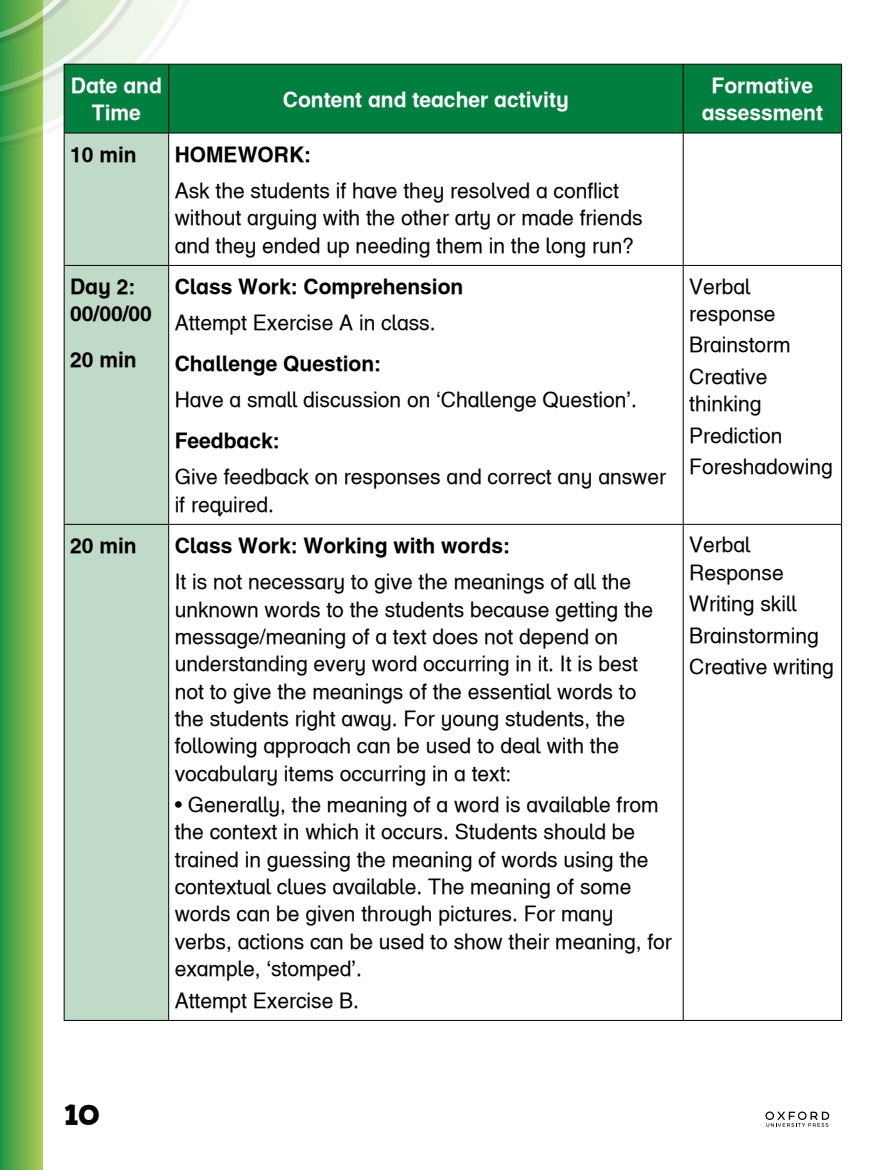
<style>
.page{position:relative;width:893px;height:1170px;background:#fff}
.page>*{position:absolute;margin:0;border:0;box-sizing:border-box;transform-origin:0 0}
.t1{font:700 30.75px "Billy";color:#000}
.t2{font:21px/27.3px "Helvetica Infant OUP";color:#000}
.t3{font:21px/27.3px "Helvetica Infant OUP Bold";color:#000}
.t4{font:21px/27.3px "Helvetica Infant OUP Bold";color:#fff;text-align:center}
</style>
<div class="page">
<div style="left:0;top:0;width:43px;height:1169px;background:linear-gradient(to right,#249343,#b1ce55)"></div>
<svg style="left:0;top:63px;width:241px;height:115px"></svg>
<svg style="left:0;top:0;width:184px;height:122px;background:#bad9ae"></svg>
<div style="left:65px;top:65px;width:776px;height:68px;background:#007f3e"></div>
<div style="left:65px;top:134px;width:103px;height:885px;background:#c0dac8"></div>
<hr style="left:64px;top:133px;width:1px;height:132px;background:#000">
<hr style="left:168px;top:133px;width:1px;height:132px;background:#000">
<hr style="left:683px;top:133px;width:1px;height:132px;background:#000">
<hr style="left:841px;top:133px;width:1px;height:132px;background:#000">
<hr style="left:64px;top:64px;width:105px;height:1px;background:#000">
<hr style="left:64px;top:65px;width:1px;height:68px;background:#000">
<hr style="left:169px;top:64px;width:514px;height:1px;background:#000">
<hr style="left:168px;top:65px;width:1px;height:68px;background:#000">
<hr style="left:683px;top:64px;width:159px;height:1px;background:#000">
<hr style="left:683px;top:65px;width:1px;height:68px;background:#000">
<hr style="left:841px;top:65px;width:1px;height:68px;background:#000">
<hr style="left:64px;top:133px;width:105px;height:1px;background:#000">
<hr style="left:169px;top:133px;width:514px;height:1px;background:#000">
<hr style="left:683px;top:133px;width:159px;height:1px;background:#000">
<hr style="left:64px;top:265px;width:105px;height:1px;background:#000">
<hr style="left:64px;top:266px;width:1px;height:258px;background:#000">
<hr style="left:169px;top:265px;width:514px;height:1px;background:#000">
<hr style="left:168px;top:266px;width:1px;height:258px;background:#000">
<hr style="left:683px;top:265px;width:159px;height:1px;background:#000">
<hr style="left:683px;top:266px;width:1px;height:258px;background:#000">
<hr style="left:841px;top:266px;width:1px;height:258px;background:#000">
<hr style="left:64px;top:524px;width:105px;height:1px;background:#000">
<hr style="left:64px;top:524px;width:1px;height:495px;background:#000">
<hr style="left:169px;top:524px;width:514px;height:1px;background:#000">
<hr style="left:168px;top:524px;width:1px;height:495px;background:#000">
<hr style="left:683px;top:524px;width:159px;height:1px;background:#000">
<hr style="left:683px;top:524px;width:1px;height:495px;background:#000">
<hr style="left:841px;top:524px;width:1px;height:495px;background:#000">
<hr style="left:64px;top:1019px;width:105px;height:1px;background:#000">
<hr style="left:169px;top:1019px;width:514px;height:1px;background:#000">
<hr style="left:683px;top:1019px;width:159px;height:1px;background:#000">
<svg style="left:765px;top:1111px;width:64px;height:15px"></svg>
<p class="t4" style="left:71px;top:72px;width:92px">Date and<br>Time</p>
<p class="t4" style="left:283px;top:85px;width:287px">Content and teacher activity</p>
<p class="t3" style="left:70px;top:140px;width:68px">10 min</p>
<p class="t3" style="left:175px;top:140px;width:138px">HOMEWORK:</p>
<p class="t2" style="left:175px;top:177px;width:470px">Ask the students if have they resolved a conflict without arguing with the other arty or made friends and they ended up needing them in the long run?</p>
<p class="t3" style="left:70px;top:273px;width:83px">Day 2:<br>00/00/00</p>
<p class="t3" style="left:70px;top:345px;width:68px">20 min</p>
<p class="t3" style="left:175px;top:273px;width:290px">Class Work: Comprehension</p>
<p class="t2" style="left:175px;top:309px;width:262px">Attempt Exercise A in class.</p>
<p class="t3" style="left:175px;top:349px;width:208px">Challenge Question:</p>
<p class="t2" style="left:175px;top:386px;width:464px">Have a small discussion on ‘Challenge Question’.</p>
<p class="t3" style="left:175px;top:426px;width:107px">Feedback:</p>
<p class="t2" style="left:175px;top:463px;width:493px">Give feedback on responses and correct any answer if required.</p>
<p class="t3" style="left:70px;top:531px;width:68px">20 min</p>
<p class="t3" style="left:175px;top:531px;width:337px">Class Work: Working with words:</p>
<p class="t2" style="left:175px;top:568px;width:480px">It is not necessary to give the meanings of all the unknown words to the students because getting the message/meaning of a text does not depend on understanding every word occurring in it. It is best not to give the meanings of the essential words to the students right away. For young students, the following approach can be used to deal with the vocabulary items occurring in a text:</p>
<p class="t2" style="left:175px;top:791px;width:499px">• Generally, the meaning of a word is available from the context in which it occurs. Students should be trained in guessing the meaning of words using the contextual clues available. The meaning of some words can be given through pictures. For many verbs, actions can be used to show their meaning, for example, ‘stomped’.</p>
<p class="t2" style="left:175px;top:986px;width:186px">Attempt Exercise B.</p>
<p class="t4" style="left:702px;top:72px;width:123px">Formative assessment</p>
<p class="t2" style="left:689px;top:272px;width:88px">Verbal response</p>
<p class="t2" style="left:689px;top:329px;width:103px;line-height:31.5px">Brainstorm<br>Creative</p>
<p class="t2" style="left:689px;top:388px;width:145px;line-height:31.5px">thinking<br>Prediction<br>Foreshadowing</p>
<p class="t2" style="left:689px;top:531px;width:96px">Verbal<br>Response</p>
<p class="t2" style="left:689px;top:588px;width:146px;line-height:31.5px">Writing skill<br>Brainstorming<br>Creative writing</p>
<h1 class="t1" style="left:65px;top:1097px;width:36px">10</h1>
</div>
